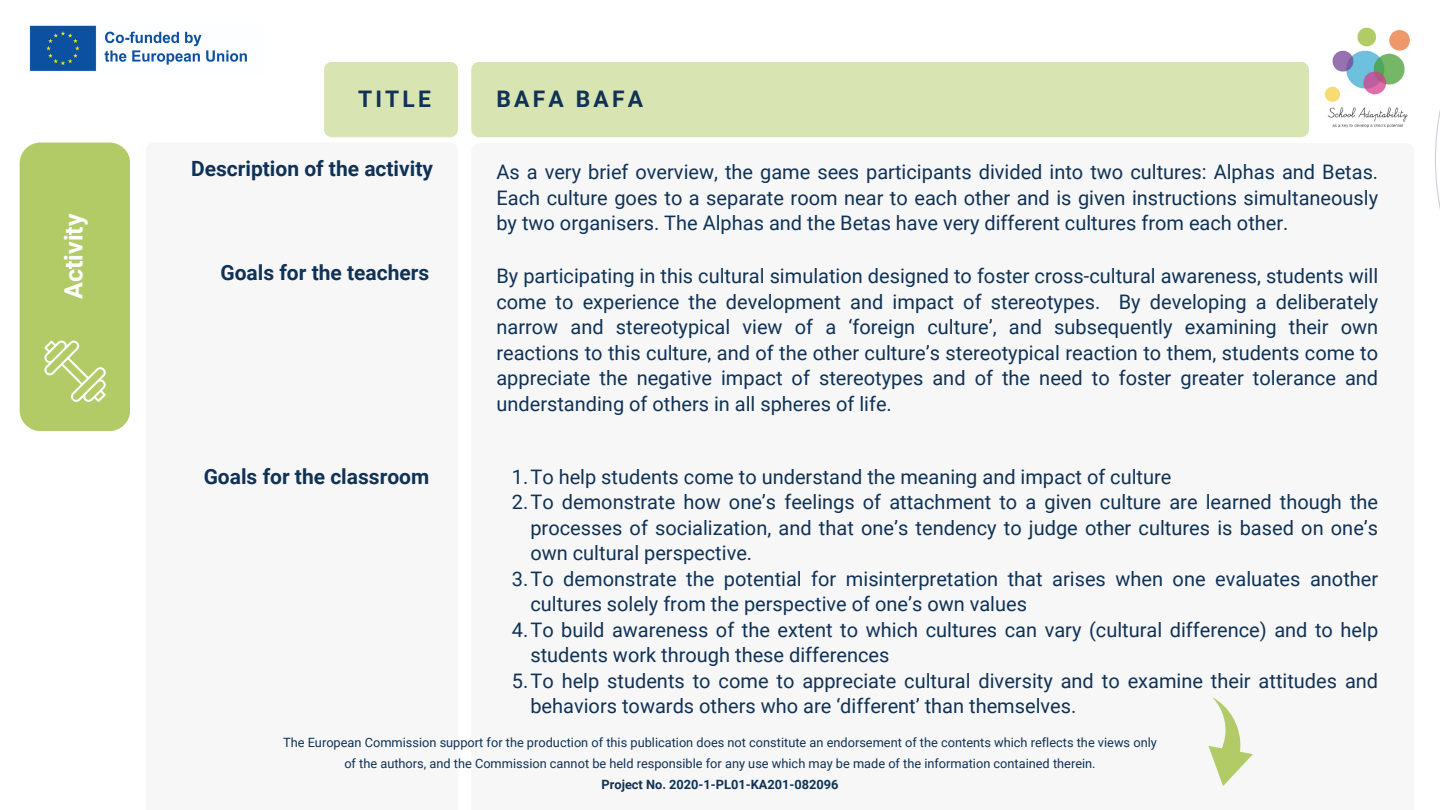
<style>
.page{position:relative;width:1440px;height:810px;background:#fff}
.page>*{position:absolute;margin:0;border:0;box-sizing:border-box;transform-origin:0 0}
.t1{font:700 25px "Roboto";color:#fff}
.t2{font:700 22.8px "Roboto";letter-spacing:.14em;color:#0f3256}
.t3{font:700 21px "Roboto";color:#0f3256}
.t4{font:20px/25.5px "Roboto";color:#0f3256;text-align:justify}
.t5{font:12.8px/21px "Roboto";color:#0f3256;text-align:center}
.t6{font:700 12.8px "Roboto";color:#0f3256}
</style>
<div class="page">
<svg style="left:1435px;top:110px;width:5px;height:99px"></svg>
<div style="left:324px;top:62px;width:134px;height:75px;background:#d8e5b2;border-radius:8px"></div>
<div style="left:471px;top:62px;width:838px;height:75px;background:#d8e5b2;border-radius:8px"></div>
<div style="left:20px;top:143px;width:110px;height:288px;background:#b2cb66;border-radius:21px"></div>
<img style="left:29px;top:25px;width:218px;height:46px">
<img style="left:1324px;top:27px;width:86px;height:101px">
<svg style="left:44px;top:341px;width:62px;height:61px"></svg>
<svg style="left:1208px;top:697px;width:45px;height:89px"></svg>
<p class="t1" style="left:59px;top:299px;width:87px;rotate:-90deg">Activity</p>
<p class="t2" style="left:358px;top:86px;width:74px">TITLE</p>
<p class="t2" style="left:496px;top:86px;width:148px">BAFA BAFA</p>
<p class="t3" style="left:191px;top:157px;width:243px">Description of the activity</p>
<p class="t4" style="left:496px;top:160px;width:883px">As a very brief overview, the game sees participants divided into two cultures: Alphas and Betas.<br>Each culture goes to a separate room near to each other and is given instructions simultaneously by two organisers. The Alphas and the Betas have very different cultures from each other.</p>
<p class="t3" style="left:220px;top:261px;width:210px">Goals for the teachers</p>
<p class="t4" style="left:496px;top:263px;width:883px">By participating in this cultural simulation designed to foster cross-cultural awareness, students will come to experience the development and impact of stereotypes. By developing a deliberately narrow and stereotypical view of a ‘foreign culture’, and subsequently examining their own reactions to this culture, and of the other culture’s stereotypical reaction to them, students come to appreciate the negative impact of stereotypes and of the need to foster greater tolerance and understanding of others in all spheres of life.</p>
<p class="t3" style="left:204px;top:465px;width:227px">Goals for the classroom</p>
<p class="t4" style="left:512px;top:464px;width:661px">1.To help students come to understand the meaning and impact of culture</p>
<p class="t4" style="left:530px;top:490px;width:849px;text-indent:-18px">2.To demonstrate how one’s feelings of attachment to a given culture are learned though the processes of socialization, and that one’s tendency to judge other cultures is based on one’s own cultural perspective.</p>
<p class="t4" style="left:530px;top:566px;width:849px;text-indent:-18px">3.To demonstrate the potential for misinterpretation that arises when one evaluates another cultures solely from the perspective of one’s own values</p>
<p class="t4" style="left:530px;top:617px;width:849px;text-indent:-18px">4.To build awareness of the extent to which cultures can vary (cultural difference) and to help students work through these differences</p>
<p class="t4" style="left:530px;top:668px;width:849px;text-indent:-18px">5.To help students to come to appreciate cultural diversity and to examine their attitudes and behaviors towards others who are ‘different’ than themselves.</p>
<p class="t5" style="left:283px;top:732px;width:875px">The European Commission support for the production of this publication does not constitute an endorsement of the contents which reflects the views only of the authors, and the Commission cannot be held responsible for any use which may be made of the information contained therein.</p>
<p class="t6" style="left:602px;top:777px;width:238px">Project No. 2020-1-PL01-KA201-082096</p>
</div>
